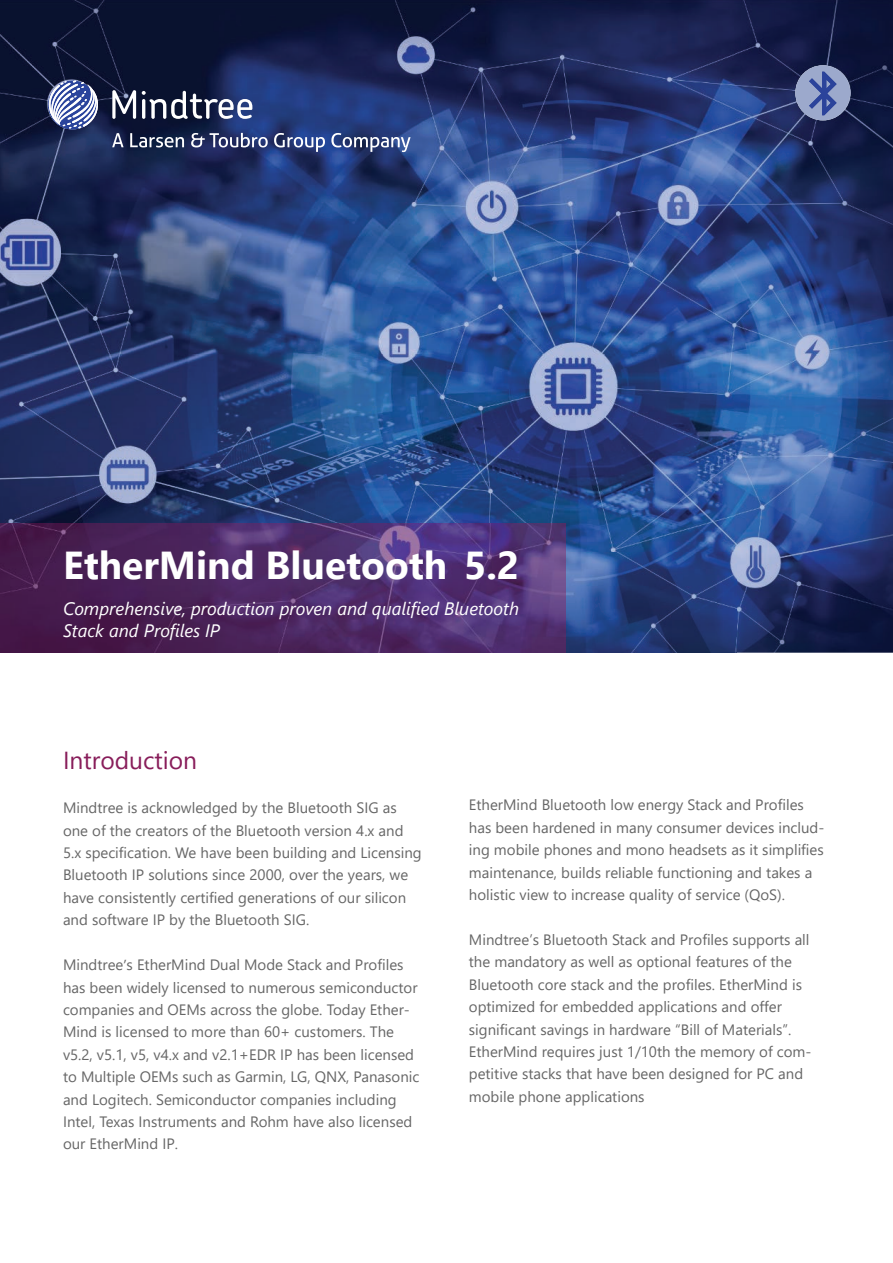
<style>
.page{position:relative;width:893px;height:1263px;background:#fff}
.page>*{position:absolute;margin:0;border:0;box-sizing:border-box;transform-origin:0 0}
.t1{font:700 39px "Segoe UI";color:#fff}
.t2{font:24.6px "Segoe UI";color:#881d5a}
.t3{font:italic 18px/21.6px "Segoe UI";color:#fff}
.t4{font:15px/22.4px "Segoe UI";color:#666}
.s1{font-family:"Myriad Pro"}
</style>
<div class="page">
<img style="left:0;top:0;width:735px;height:552px">
<img style="left:735px;top:0;width:158px;height:653px">
<img style="left:566px;top:552px;width:171px;height:101px">
<svg style="left:795px;top:65px;width:55px;height:55px;background:#6e7ba9"></svg>
<hr style="left:0;top:653px;width:566px;height:1px;background:#c896b3">
<img style="left:0;top:524px;width:566px;height:129px">
<svg style="left:112px;top:90px;width:140px;height:29px"></svg>
<svg style="left:49px;top:81px;width:49px;height:47px"></svg>
<svg style="left:112px;top:133px;width:12px;height:14px"></svg>
<svg style="left:130px;top:133px;width:54px;height:14px"></svg>
<svg style="left:191px;top:133px;width:77px;height:14px"></svg>
<svg style="left:274px;top:133px;width:51px;height:19px"></svg>
<svg style="left:331px;top:133px;width:80px;height:19px;background:#5a6a98"></svg>
<h1 class="t1" style="left:63px;top:528px;width:458px">EtherMind Bluetooth 5.2</h1>
<p class="t3" style="left:63px;top:595px;width:457px">Comprehensive, production proven and qualified Bluetooth<br>Stack and Profiles IP</p>
<h2 class="t2" style="left:63px;top:737px;width:136px">Introduction</h2>
<p class="t4" style="left:63px;top:795px;width:360px">Mindtree is acknowledged by the Bluetooth SIG as one of the creators of the Bluetooth version 4.x and 5.x specification. We have been building and Licensing Bluetooth IP solutions since 2000, over the years, we have consistently certified generations of our silicon and software IP by the Bluetooth SIG.</p>
<p class="t4" style="left:63px;top:952px;width:358px">Mindtree<span class="s1">’</span>s EtherMind Dual Mode Stack and Profiles has been widely licensed to numerous semiconductor companies and OEMs across the globe. Today Ether-Mind is licensed to more than 60+ customers. The v5.2, v5.1, v5, v4.x and v2.1+EDR IP has been licensed to Multiple OEMs such as Garmin, LG, QNX, Panasonic and Logitech. Semiconductor companies including Intel, Texas Instruments and Rohm have also licensed our EtherMind IP.</p>
<p class="t4" style="left:469px;top:793px;width:357px">EtherMind Bluetooth low energy Stack and Profiles has been hardened in many consumer devices includ&shy;ing mobile phones and mono headsets as it simplifies maintenance, builds reliable functioning and takes a holistic view to increase quality of service (QoS).</p>
<p class="t4" style="left:469px;top:927px;width:344px">Mindtree’s Bluetooth Stack and Profiles supports all the mandatory as well as optional features of the Bluetooth core stack and the profiles. EtherMind is optimized for embedded applications and offer significant savings in hardware “Bill of Materials”.<br>EtherMind requires just 1/10th the memory of com&shy;petitive stacks that have been designed for PC and mobile phone applications</p>
</div>
